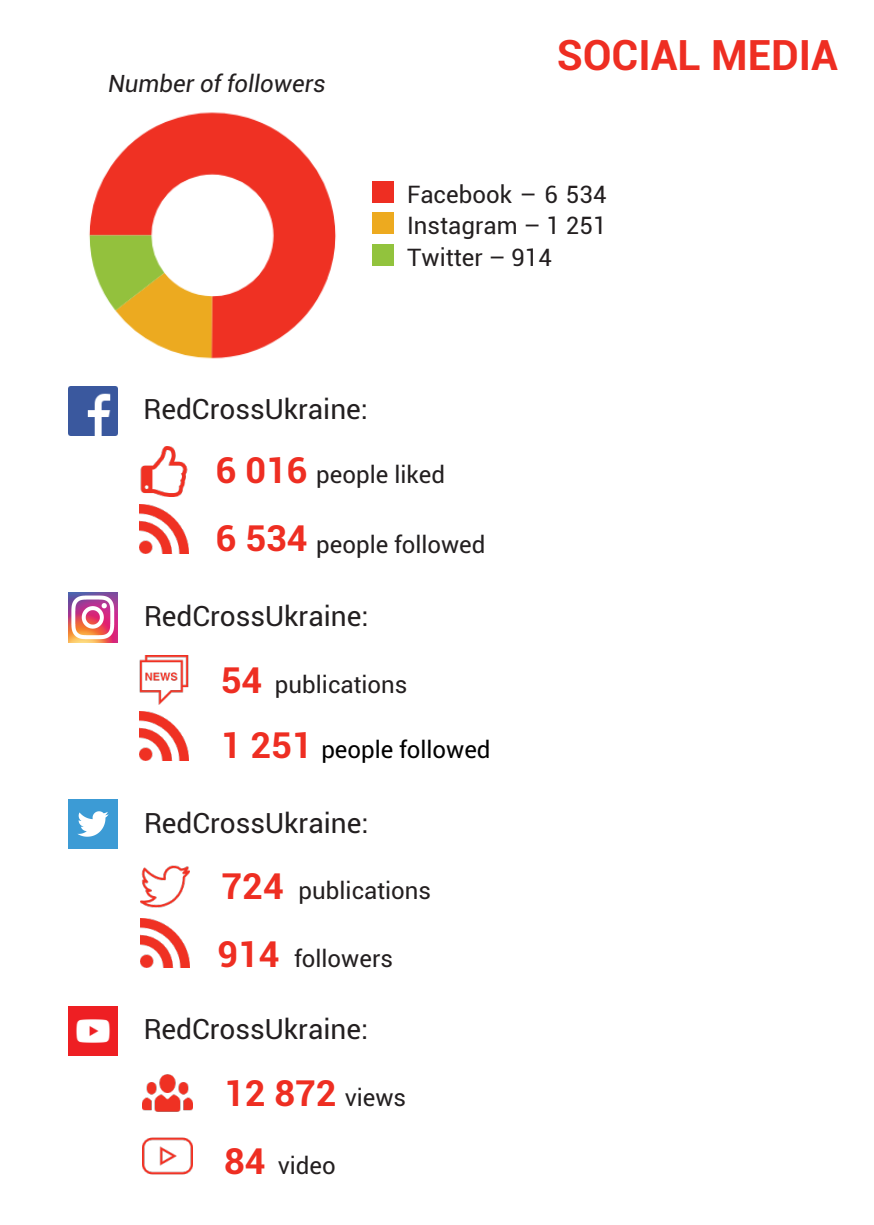
<style>
.page{position:relative;width:874px;height:1225px;background:#fff}
.page>*{position:absolute;margin:0;border:0;box-sizing:border-box;transform-origin:0 0}
.t1{font:700 42px "Roboto";color:#ee2e22}
.t2{font:700 36px "Roboto";color:#ee2e22}
.t3{font:28px "Roboto";color:#231f20}
.t4{font:24px/31.6px "Roboto";color:#231f20;text-align:justify}
.t5{font:24px "Roboto";color:#000}
.t6{font:italic 24px "Roboto";color:#231f20}
.s1{font-weight:700;font-size:36px;color:#ee2e22}
.s2{font-weight:400;font-size:24px;color:#231f20}
</style>
<div class="page">
<img style="left:89px;top:112px;width:247px;height:247px">
<img style="left:140px;top:447px;width:48px;height:49px">
<img style="left:139px;top:504px;width:49px;height:50px">
<img style="left:68px;top:386px;width:50px;height:49px">
<img style="left:139px;top:711px;width:49px;height:49px">
<img style="left:68px;top:593px;width:50px;height:49px">
<img style="left:139px;top:655px;width:49px;height:49px">
<img style="left:140px;top:918px;width:50px;height:49px">
<img style="left:68px;top:799px;width:50px;height:50px">
<img style="left:140px;top:865px;width:50px;height:43px">
<img style="left:68px;top:1006px;width:49px;height:49px">
<img style="left:143px;top:1137px;width:49px;height:38px">
<img style="left:143px;top:1074px;width:49px;height:38px">
<div style="left:372px;top:181px;width:21px;height:22px;background:#ee2e22"></div>
<div style="left:372px;top:213px;width:21px;height:21px;background:#edaa1f"></div>
<div style="left:372px;top:245px;width:21px;height:21px;background:#92c33d"></div>
<p class="t6" style="left:108px;top:67px;width:219px">Number of followers</p>
<h1 class="t1" style="left:556px;top:25px;width:282px">SOCIAL MEDIA</h1>
<p class="t4" style="left:407px;top:177px;width:201px">Facebook – 6 534<br>Instagram – 1 251<br>Twitter – 914</p>
<p class="t3" style="left:143px;top:389px;width:226px">RedCrossUkraine:</p>
<p class="t4" style="left:215px;top:458px;width:231px"><span class="s1">6 016</span> people liked</p>
<p class="t4" style="left:215px;top:528px;width:271px"><span class="s1">6 534</span> people followed</p>
<p class="t3" style="left:144px;top:596px;width:226px">RedCrossUkraine:</p>
<p class="t4" style="left:220px;top:667px;width:188px"><span class="s1">54</span> publications</p>
<p class="t5" style="left:220px;top:733px;width:271px"><span class="s1">1 251</span> people followed</p>
<p class="t3" style="left:144px;top:803px;width:226px">RedCrossUkraine:</p>
<p class="t4" style="left:221px;top:873px;width:211px"><span class="s1">724</span> publications</p>
<p class="t4" style="left:217px;top:941px;width:177px"><span class="s1">914</span> followers</p>
<p class="t3" style="left:144px;top:1009px;width:226px">RedCrossUkraine:</p>
<h2 class="t2" style="left:224px;top:1067px;width:183px">12 872 <span class="s2">views</span></h2>
<p class="t4" style="left:224px;top:1148px;width:113px"><span class="s1">84</span> video</p>
</div>
